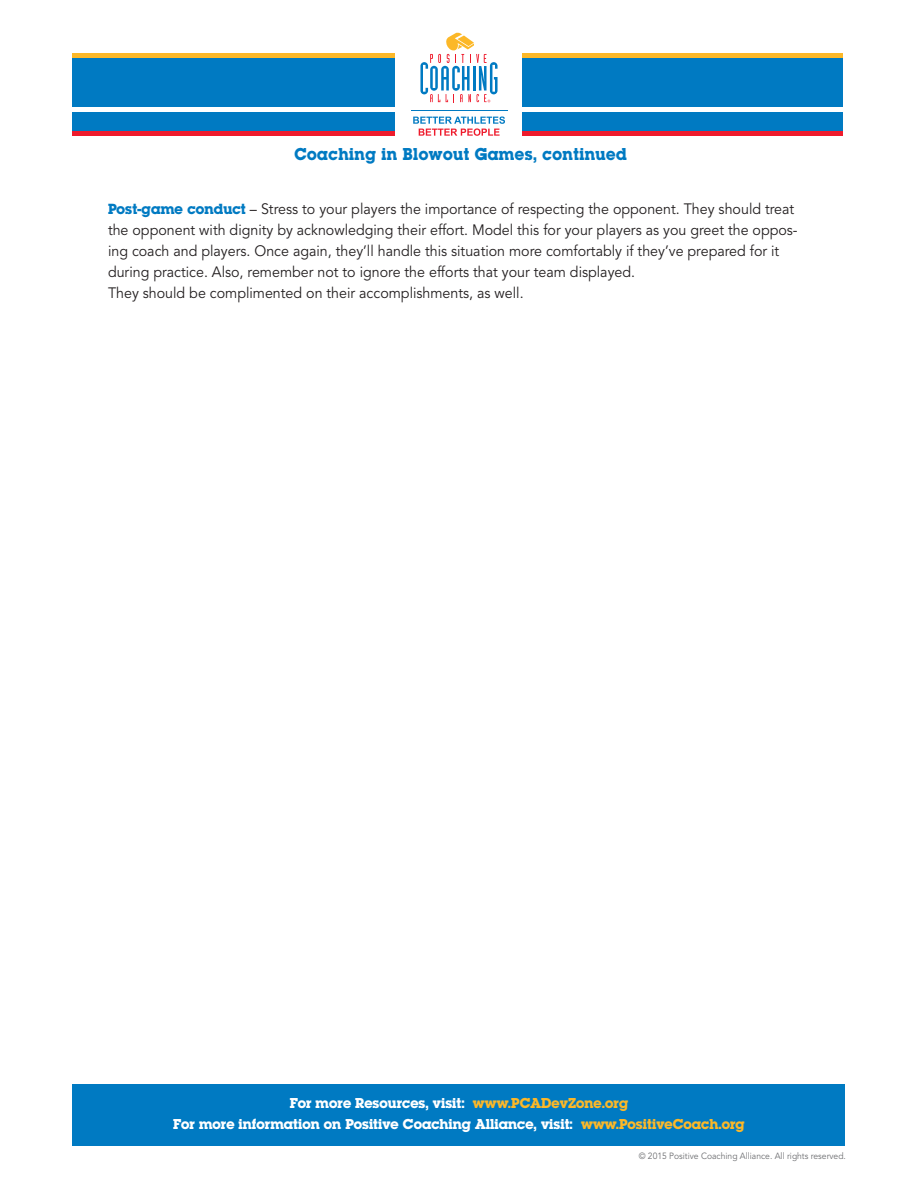
<style>
.page{position:relative;width:918px;height:1188px;background:#fff}
.page>*{position:absolute;margin:0;border:0;box-sizing:border-box;transform-origin:0 0}
.t1{font:18px "Lubalin Graph Bld";letter-spacing:.03em;color:#007ac2;scale:.96 1}
.text{font:15px/21px "Avenir";color:#231f20;scale:.95 1}
.t2{font:15px "Lubalin Graph Bld";letter-spacing:.005em;color:#fff}
.t3{font:9px "Avenir";color:#6c6d70;scale:.95 1}
.s1{font-family:"Lubalin Graph Bld";font-size:15.3px;color:#007ac2}
.s2{color:#fcb828}
</style>
<div class="page">
<div style="left:73px;top:1084px;width:772px;height:62px;background:#007ac2"></div>
<div style="left:72px;top:54px;width:323px;height:81px;background:#007ac2"></div>
<div style="left:522px;top:54px;width:321px;height:81px;background:#007ac2"></div>
<svg style="left:420px;top:33px;width:78px;height:69px"></svg>
<hr style="left:411px;top:110px;width:96px;height:1px;background:#007ac2">
<svg style="left:413px;top:116px;width:92px;height:20px"></svg>
<div style="left:70px;top:107px;width:326px;height:5px;background:#fff"></div>
<hr style="left:72px;top:131px;width:323px;height:4px;background:#ee1b2c">
<hr style="left:72px;top:54px;width:323px;height:4px;background:#fcb828">
<div style="left:522px;top:107px;width:324px;height:5px;background:#fff"></div>
<hr style="left:522px;top:131px;width:321px;height:4px;background:#ee1b2c">
<hr style="left:522px;top:54px;width:321px;height:4px;background:#fcb828">
<p class="t1" style="left:294px;top:142px;width:348px">Coaching in Blowout Games, continued</p>
<p class="text" style="left:108px;top:199px;width:728px"><span class="s1">Post-game conduct</span> – Stress to your players the importance of respecting the opponent. They should treat the opponent with dignity by acknowledging their effort. Model this for your players as you greet the oppos&shy;ing coach and players. Once again, they’ll handle this situation more comfortably if they’ve prepared for it during practice. Also, remember not to ignore the efforts that your team displayed.<br>They should be complimented on their accomplishments, as well.</p>
<p class="t2" style="left:290px;top:1093px;width:340px">For more Resources, visit: <span class="s2">www.PCADevZone.org</span></p>
<p class="t2" style="left:173px;top:1114px;width:573px">For more information on Positive Coaching Alliance, visit: <span class="s2">www.PositiveCoach.org</span></p>
<p class="t3" style="left:639px;top:1150px;width:220px">© 2015 Positive Coaching Alliance. All rights reserved.</p>
</div>
